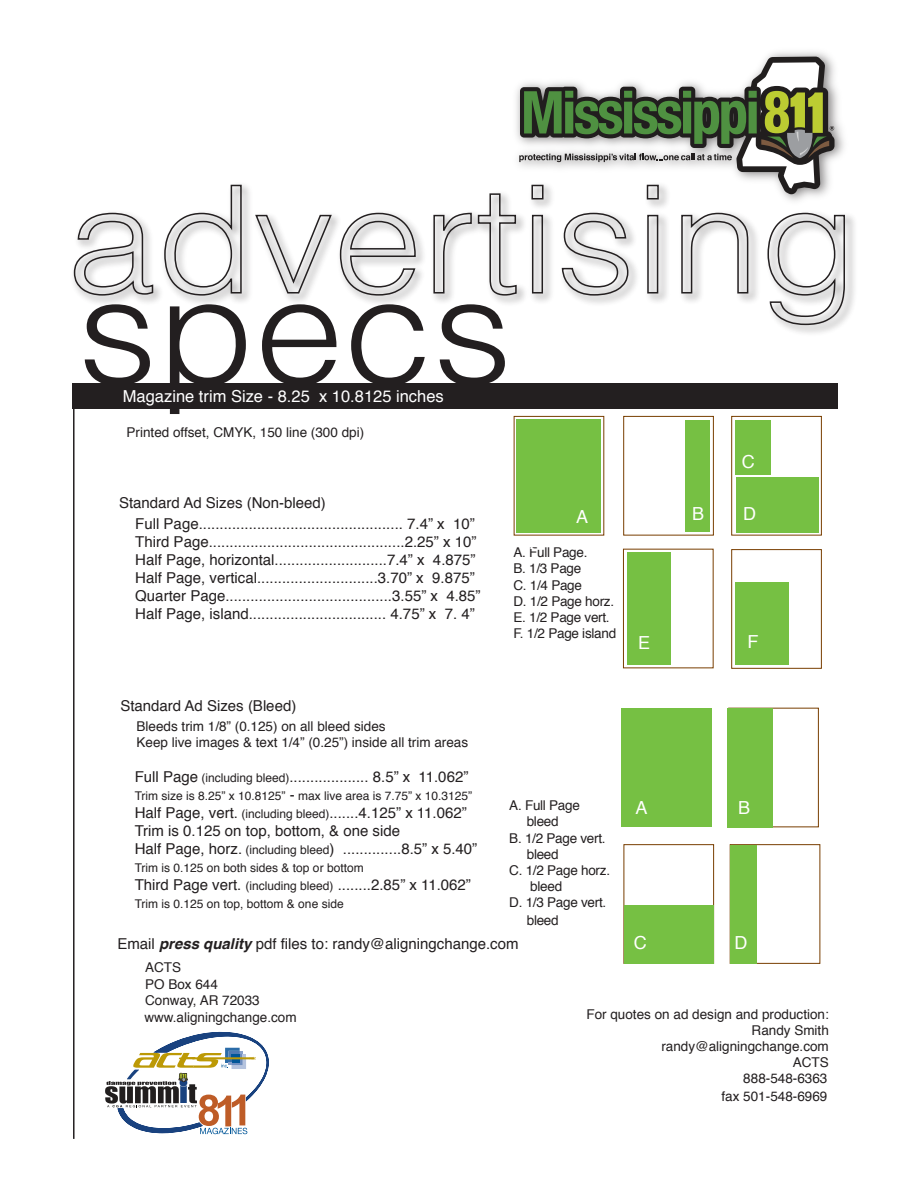
<style>
.page{position:relative;width:918px;height:1188px;background:#fff}
.page>*{position:absolute;margin:0;border:0;box-sizing:border-box;transform-origin:0 0}
.t1{font:300 148.95px "Helvetica";color:#231f20;scale:1.07 1}
.t2{font:18px "Helvetica";color:#fff}
.t3{font:16.5px "Helvetica";color:#fff}
.t4{font:15px/18px "Helvetica";color:#231f20}
.t5{font:13.5px/16.2px "Helvetica";color:#231f20}
.t6{font:13.5px/16.2px "Helvetica";letter-spacing:-.02em;color:#231f20}
.t7{font:12px "Helvetica";color:#231f20}
.s1{font-size:12px}
.s2{font-size:15px}
.s3{font-weight:700;font-style:italic}
</style>
<div class="page">
<svg style="left:73px;top:212px;width:81px;height:84px"></svg>
<svg style="left:163px;top:184px;width:79px;height:112px"></svg>
<svg style="left:255px;top:214px;width:78px;height:81px"></svg>
<svg style="left:339px;top:212px;width:78px;height:84px"></svg>
<hr style="left:73px;top:407px;width:2px;height:732px;background:#231f20">
<div style="left:516px;top:419px;width:85px;height:114px;background:#76c043"></div>
<div style="left:736px;top:477px;width:83px;height:55px;background:#76c043"></div>
<div style="left:735px;top:582px;width:54px;height:83px;background:#76c043"></div>
<div style="left:736px;top:420px;width:35px;height:55px;background:#76c043"></div>
<div style="left:623px;top:416px;width:91px;height:119px;border:1px solid #783e00"></div>
<div style="left:731px;top:416px;width:91px;height:119px;border:1px solid #783e00"></div>
<div style="left:731px;top:549px;width:91px;height:120px;border:1px solid #783e00"></div>
<div style="left:686px;top:420px;width:24px;height:111px;background:#76c043"></div>
<div style="left:627px;top:552px;width:43px;height:112px;background:#76c043"></div>
<div style="left:621px;top:708px;width:90px;height:119px;background:#76c043"></div>
<div style="left:728px;top:708px;width:91px;height:119px;border:1px solid #783e00"></div>
<div style="left:624px;top:844px;width:90px;height:120px;border:1px solid #783e00"></div>
<div style="left:730px;top:844px;width:90px;height:120px;border:1px solid #783e00"></div>
<div style="left:731px;top:845px;width:26px;height:118px;background:#76c043"></div>
<div style="left:624px;top:905px;width:89px;height:58px;background:#76c043"></div>
<div style="left:728px;top:708px;width:45px;height:119px;background:#76c043"></div>
<div style="left:72px;top:384px;width:766px;height:25px;background:#231f20"></div>
<img style="left:768px;top:51px;width:61px;height:6px">
<svg style="left:433px;top:57px;width:413px;height:269px"></svg>
<svg style="left:105px;top:1031px;width:164px;height:103px"></svg>
<h1 class="t1" style="left:77px;top:204px;width:408px">specs</h1>
<p class="t3" style="left:123px;top:383px;width:322px">Magazine trim Size - 8.25 x 10.8125 inches</p>
<p class="t5" style="left:127px;top:425px;width:239px">Printed offset, CMYK, 150 line (300 dpi)</p>
<p class="t2" style="left:742px;top:447px;width:14px">C</p>
<p class="t4" style="left:135px;top:492px;width:341px;line-height:20.9px;text-indent:-16px">Standard Ad Sizes (Non-bleed)<br>Full Page................................................. 7.4” x 10”</p>
<p class="t4" style="left:135px;top:533px;width:347px">Third Page...............................................2.25” x 10” Half Page, horizontal...........................7.4” x 4.875” Half Page, vertical.............................3.70” x 9.875” Quarter Page........................................3.55” x 4.85” Half Page, island................................. 4.75” x 7. 4”</p>
<p class="t6" style="left:513px;top:545px;width:104px">A. Full Page.<br>B. 1/3 Page<br>C. 1/4 Page<br>D. 1/2 Page horz.<br>E. 1/2 Page vert.<br>F. 1/2 Page island</p>
<p class="t2" style="left:576px;top:503px;width:14px">A</p>
<p class="t2" style="left:692px;top:499px;width:14px">B</p>
<p class="t2" style="left:743px;top:499px;width:14px">D</p>
<p class="t2" style="left:638px;top:628px;width:14px">E</p>
<p class="t2" style="left:747px;top:628px;width:12px">F</p>
<p class="t4" style="left:120px;top:697px;width:177px">Standard Ad Sizes (Bleed)</p>
<p class="t5" style="left:137px;top:719px;width:333px">Bleeds trim 1/8” (0.125) on all bleed sides<br>Keep live images &amp; text 1/4” (0.25”) inside all trim areas</p>
<p class="t4" style="left:135px;top:768px;width:335px">Full Page <span class="s1">(including bleed)</span>................... 8.5” x 11.062”</p>
<p class="t7" style="left:135px;top:787px;width:339px">Trim size is 8.25” x 10.8125” <span class="s2">-</span> max live area is 7.75” x 10.3125”</p>
<p class="t4" style="left:135px;top:804px;width:344px">Half Page, vert. <span class="s1">(including bleed)</span>.......4.125” x 11.062”<br>Trim is 0.125 on top, bottom, &amp; one side<br>Half Page, horz. <span class="s1">(including bleed</span>) ..............8.5” x 5.40”</p>
<p class="t7" style="left:135px;top:859px;width:231px">Trim is 0.125 on both sides &amp; top or bottom</p>
<p class="t4" style="left:135px;top:876px;width:338px">Third Page vert. <span class="s1">(including bleed)</span> ........2.85” x 11.062”</p>
<p class="t7" style="left:135px;top:895px;width:211px">Trim is 0.125 on top, bottom &amp; one side</p>
<p class="t6" style="left:509px;top:798px;width:72px">A. Full Page</p>
<p class="t5" style="left:527px;top:814px;width:33px">bleed</p>
<p class="t6" style="left:509px;top:830px;width:98px">B. 1/2 Page vert.</p>
<p class="t5" style="left:527px;top:846px;width:33px">bleed</p>
<p class="t6" style="left:509px;top:863px;width:102px">C. 1/2 Page horz.</p>
<p class="t5" style="left:530px;top:879px;width:33px">bleed</p>
<p class="t6" style="left:509px;top:895px;width:99px">D. 1/3 Page vert.</p>
<p class="t5" style="left:527px;top:913px;width:33px">bleed</p>
<p class="t4" style="left:117px;top:935px;width:403px">Email <span class="s3">press quality</span> pdf files to: randy@aligningchange.com</p>
<p class="t2" style="left:636px;top:794px;width:14px">A</p>
<p class="t2" style="left:738px;top:794px;width:14px">B</p>
<p class="t2" style="left:634px;top:928px;width:14px">C</p>
<p class="t2" style="left:735px;top:928px;width:14px">D</p>
<p class="t5" style="left:145px;top:960px;width:116px">ACTS<br>PO Box 644<br>Conway, AR 72033</p>
<p class="t5" style="left:144px;top:1010px;width:154px">www.aligningchange.com</p>
<p class="t5" style="left:586px;top:1006px;width:244px;text-align:right">For quotes on ad design and production:<br>Randy Smith randy@aligningchange.com<br>ACTS<br>888-548-6363</p>
<p class="t5" style="left:722px;top:1089px;width:107px">fax 501-548-6969</p>
</div>
